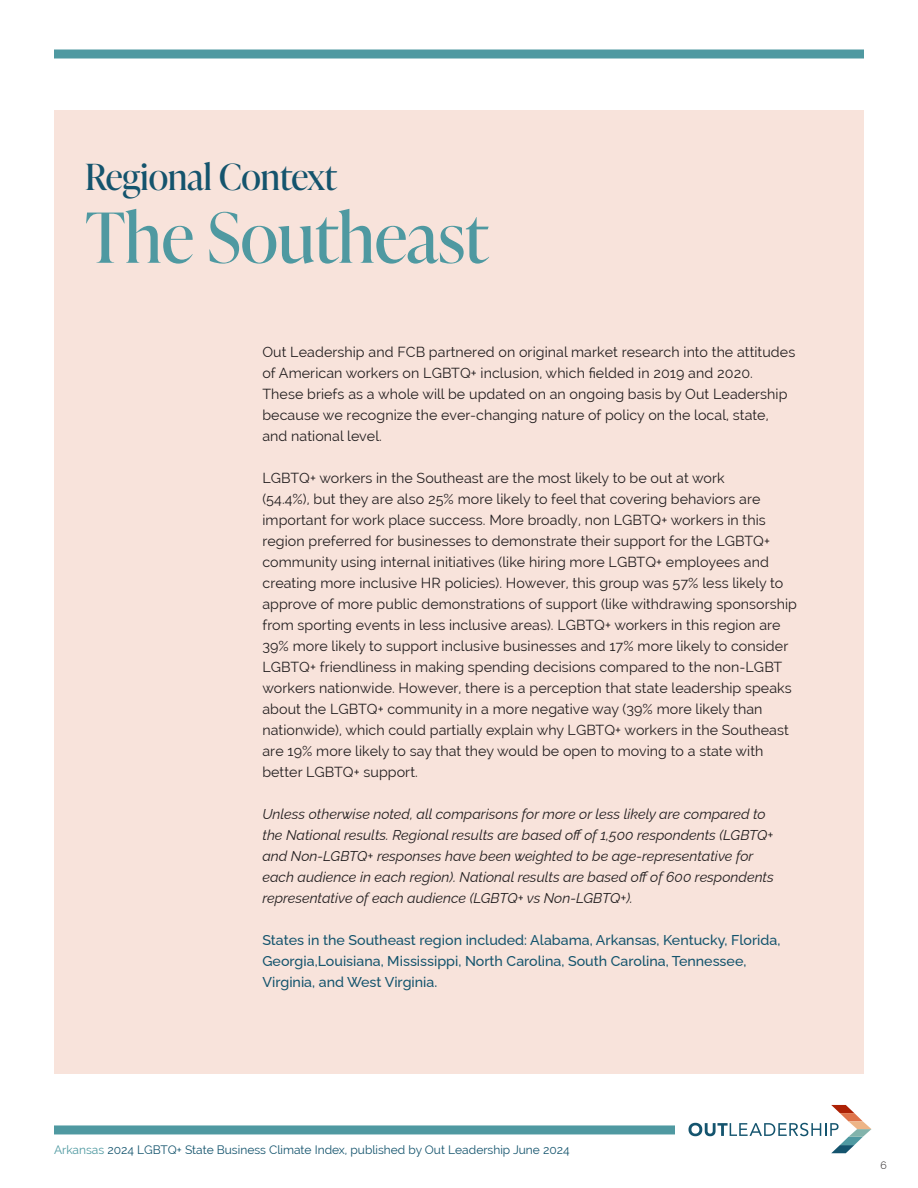
<style>
.page{position:relative;width:918px;height:1188px;background:#fff}
.page>*{position:absolute;margin:0;border:0;box-sizing:border-box;transform-origin:0 0}
.t1{font:69px "Ivy Presto Display";color:#4f99a1}
.t2{font:36px "Ivy Presto Display";color:#14546d}
.t3{font:14.25px/21px "Raleway";letter-spacing:.005em;color:#231f20}
.t4{font:italic 14.25px/21px "Raleway";color:#231f20}
.t5{font:500 14.25px/21px "Raleway";color:#14546d}
.t6{font:12px "Raleway";color:#14546d}
.t7{font:300 10.5px "Raleway";color:#231f20}
.s1{color:#4f99a1}
</style>
<div class="page">
<div style="left:54px;top:1125px;width:621px;height:9px;background:#4f99a1"></div>
<div style="left:54px;top:50px;width:810px;height:8px;background:#4f99a1"></div>
<svg style="left:689px;top:1105px;width:182px;height:48px"></svg>
<div style="left:54px;top:110px;width:810px;height:964px;background:#f8e3db"></div>
<p class="t2" style="left:85px;top:151px;width:253px">Regional Context</p>
<p class="t1" style="left:85px;top:188px;width:404px">The Southeast</p>
<p class="t3" style="left:262px;top:341px;width:534px">Out Leadership and FCB partnered on original market research into the attitudes of American workers on LGBTQ+ inclusion, which fielded in 2019 and 2020.<br>These briefs as a whole will be updated on an ongoing basis by Out Leadership because we recognize the ever-changing nature of policy on the local, state, and national level.</p>
<p class="t3" style="left:262px;top:467px;width:536px">LGBTQ+ workers in the Southeast are the most likely to be out at work<br>(54.4%), but they are also 25% more likely to feel that covering behaviors are important for work place success. More broadly, non LGBTQ+ workers in this region preferred for businesses to demonstrate their support for the LGBTQ+ community using internal initiatives (like hiring more LGBTQ+ employees and creating more inclusive HR policies). However, this group was 57% less likely to approve of more public demonstrations of support (like withdrawing sponsorship from sporting events in less inclusive areas). LGBTQ+ workers in this region are 39% more likely to support inclusive businesses and 17% more likely to consider LGBTQ+ friendliness in making spending decisions compared to the non-LGBT workers nationwide. However, there is a perception that state leadership speaks about the LGBTQ+ community in a more negative way (39% more likely than nationwide), which could partially explain why LGBTQ+ workers in the Southeast are 19% more likely to say that they would be open to moving to a state with better LGBTQ+ support.</p>
<p class="t4" style="left:262px;top:802px;width:513px">Unless otherwise noted, all comparisons for more or less likely are compared to the National results. Regional results are based off of 1,500 respondents (LGBTQ+ and Non-LGBTQ+ responses have been weighted to be age-representative for each audience in each region). National results are based off of 600 respondents representative of each audience (LGBTQ+ vs Non-LGBTQ+).</p>
<p class="t5" style="left:262px;top:928px;width:520px">States in the Southeast region included: Alabama, Arkansas, Kentucky, Florida,<br>Georgia,Louisiana, Mississippi, North Carolina, South Carolina, Tennessee,<br>Virginia, and West Virginia.</p>
<p class="t6" style="left:54px;top:1143px;width:517px"><span class="s1">Arkansas</span> 2024 LGBTQ+ State Business Climate Index, published by Out Leadership June 2024</p>
<p class="t7" style="left:880px;top:1157px;width:8px">6</p>
</div>
